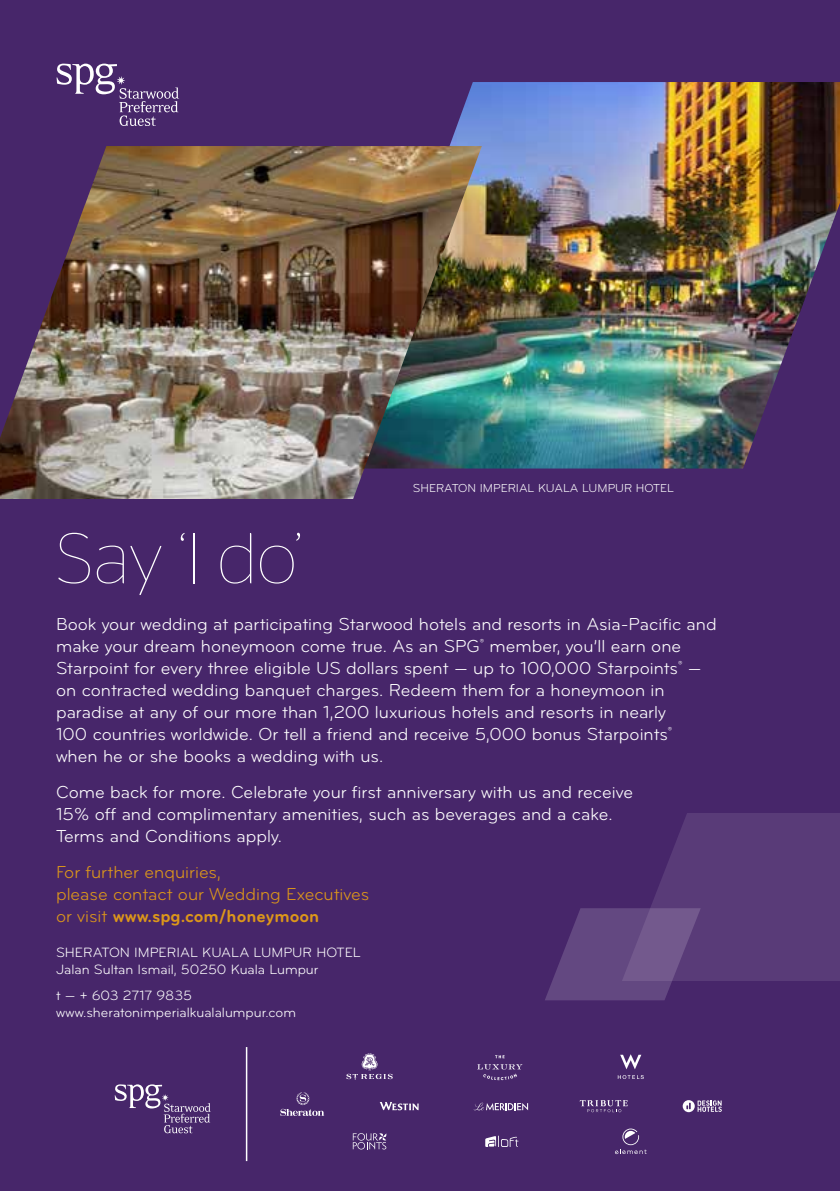
<style>
.page{position:relative;width:840px;height:1191px;background:#fff}
.page>*{position:absolute;margin:0;border:0;box-sizing:border-box;transform-origin:0 0}
.t1{font:100 72px "Stag Sans";color:#fff}
.t2{font:18px/22px "Bryant Pro";color:#fff}
.t3{font:18px/22px "Bryant Pro";color:#dd971a}
.t4{font:14px/17px "Bryant Pro";color:#fff}
.t5{font:12px "Bryant Pro";color:#fff}
.s1{font-weight:700}
</style>
<div class="page">
<div style="left:0;top:0;width:839px;height:1191px;background:#47266a"></div>
<img style="left:449px;top:82px;width:390px;height:386px">
<svg style="left:545px;top:813px;width:294px;height:187px"></svg>
<svg style="left:56px;top:64px;width:123px;height:62px"></svg>
<img style="left:0;top:146px;width:481px;height:353px">
<svg style="left:473px;top:1102px;width:55px;height:8px"></svg>
<svg style="left:485px;top:1135px;width:33px;height:12px"></svg>
<svg style="left:352px;top:1133px;width:34px;height:16px"></svg>
<svg style="left:346px;top:1053px;width:46px;height:26px"></svg>
<svg style="left:280px;top:1092px;width:44px;height:24px"></svg>
<svg style="left:579px;top:1100px;width:48px;height:12px"></svg>
<svg style="left:379px;top:1102px;width:40px;height:8px"></svg>
<svg style="left:620px;top:1054px;width:21px;height:15px"></svg>
<svg style="left:617px;top:1075px;width:26px;height:4px"></svg>
<svg style="left:615px;top:1128px;width:31px;height:26px"></svg>
<svg style="left:682px;top:1100px;width:39px;height:12px"></svg>
<svg style="left:477px;top:1064px;width:45px;height:16px"></svg>
<svg style="left:495px;top:1055px;width:9px;height:3px"></svg>
<svg style="left:115px;top:1084px;width:96px;height:49px"></svg>
<hr style="left:246px;top:1047px;width:1px;height:114px;background:#fff">
<h1 class="t1" style="left:56px;top:518px;width:247px">Say ‘I do’</h1>
<p class="t5" style="left:412px;top:481px;width:263px">SHERATON IMPERIAL KUALA LUMPUR HOTEL</p>
<p class="t2" style="left:56px;top:613px;width:661px">Book your wedding at participating Starwood hotels and resorts in Asia-Pacific and make your dream honeymoon come true. As an SPG<sup>®</sup> member, you’ll earn one Starpoint for every three eligible US dollars spent — up to 100,000 Starpoints<sup>®</sup> — on contracted wedding banquet charges. Redeem them for a honeymoon in paradise at any of our more than 1,200 luxurious hotels and resorts in nearly<br>100 countries worldwide. Or tell a friend and receive 5,000 bonus Starpoints<sup>® </sup>when he or she books a wedding with us.</p>
<p class="t2" style="left:56px;top:781px;width:578px">Come back for more. Celebrate your first anniversary with us and receive<br>15% off and complimentary amenities, such as beverages and a cake.<br>Terms and Conditions apply.</p>
<p class="t3" style="left:56px;top:861px;width:314px">For further enquiries,<br>please contact our Wedding Executives or visit <span class="s1">www.spg.com/honeymoon</span></p>
<p class="t4" style="left:56px;top:944px;width:306px">SHERATON IMPERIAL KUALA LUMPUR HOTEL<br>Jalan Sultan Ismail, 50250 Kuala Lumpur</p>
<p class="t4" style="left:56px;top:987px;width:241px">t — + 603 2717 9835 www.sheratonimperialkualalumpur.com</p>
</div>
